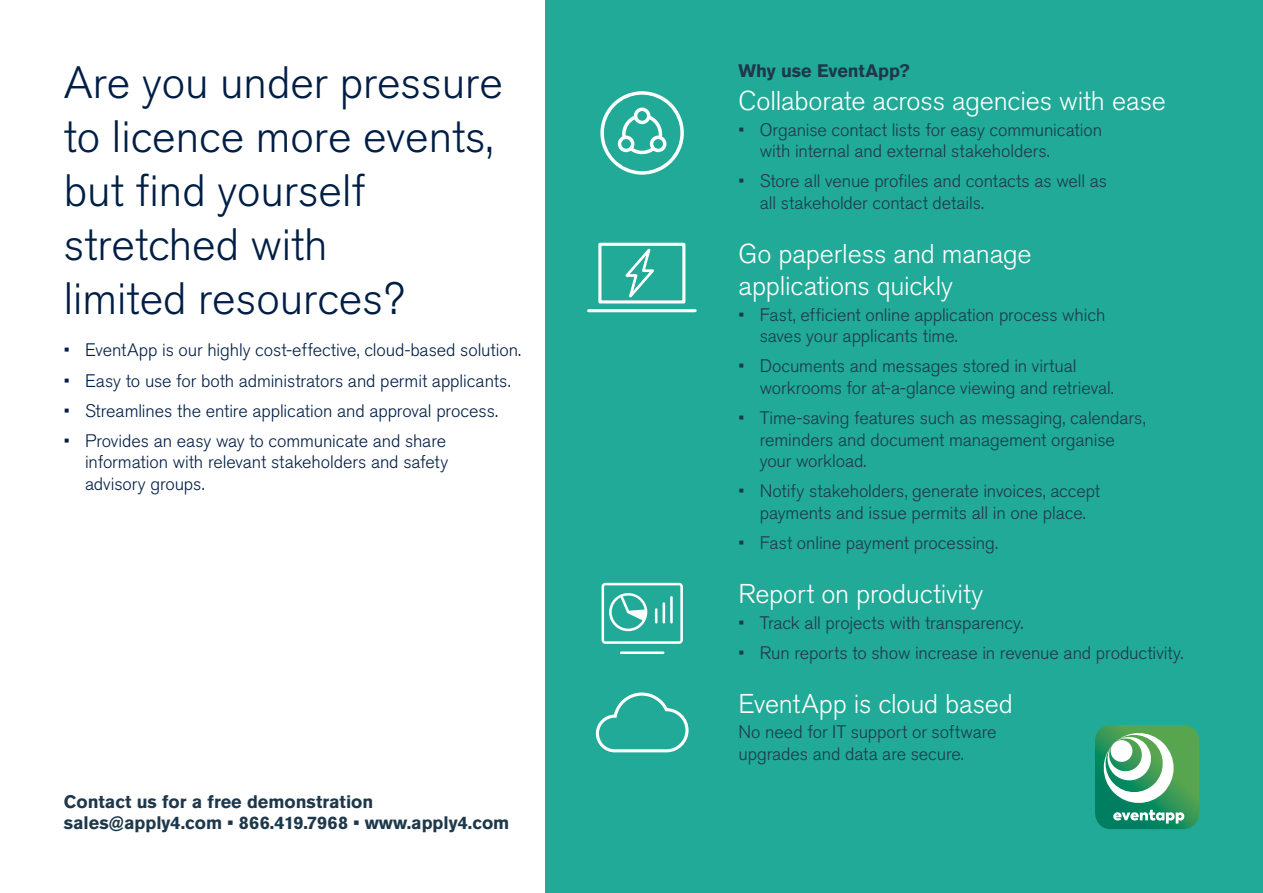
<style>
.page{position:relative;width:1263px;height:893px;background:#fff}
.page>*{position:absolute;margin:0;border:0;box-sizing:border-box;transform-origin:0 0}
.t1{font:300 45px/54px "Akzidenz Grotesk Pro";color:#001e45}
.t2{font:300 27px/32.4px "Akzidenz Grotesk Pro";letter-spacing:-.005em;color:#fff}
.t3{font:300 18px/21.6px "Akzidenz Grotesk Pro";letter-spacing:-.005em;color:#1e384b}
.t4{font:300 18px/21.6px "Akzidenz Grotesk Pro";letter-spacing:-.005em;color:#001e45;text-align:justify}
.t5{font:700 18px/21.6px "Akzidenz Grotesk Pro";color:#1e384b}
</style>
<div class="page">
<div style="left:546px;top:0;width:717px;height:893px;background:#20aa97"></div>
<svg style="left:600px;top:91px;width:84px;height:84px"></svg>
<div style="left:598px;top:243px;width:87px;height:60px;border:3px solid #fff"></div>
<hr style="left:589px;top:309px;width:106px;height:3px;background:#fff">
<svg style="left:621px;top:242px;width:35px;height:62px"></svg>
<svg style="left:601px;top:583px;width:82px;height:61px"></svg>
<hr style="left:620px;top:651px;width:44px;height:3px;background:#fff">
<svg style="left:595px;top:692px;width:94px;height:61px"></svg>
<svg style="left:1095px;top:725px;width:104px;height:104px;background:#61af81"></svg>
<h1 class="t1" style="left:64px;top:55px;width:441px">Are you under pressure to licence more events, but find yourself stretched with<br>limited resources?</h1>
<p class="t4" style="left:64px;top:339px;width:459px">• EventApp is our highly cost-effective, cloud-based solution.</p>
<p class="t4" style="left:64px;top:369px;width:448px">• Easy to use for both administrators and permit applicants.</p>
<p class="t4" style="left:64px;top:400px;width:436px">• Streamlines the entire application and approval process.</p>
<p class="t4" style="left:85px;top:430px;width:365px;text-indent:-21px">• Provides an easy way to communicate and share information with relevant stakeholders and safety advisory groups.</p>
<p class="t5" style="left:64px;top:790px;width:447px">Contact us for a free demonstration sales@apply4.com • 866.419.7968 • www.apply4.com</p>
<p class="t5" style="left:738px;top:60px;width:173px">Why use EventApp?</p>
<h2 class="t2" style="left:738px;top:84px;width:429px">Collaborate across agencies with ease</h2>
<p class="t3" style="left:760px;top:118px;width:344px;text-indent:-21px">• Organise contact lists for easy communication with internal and external stakeholders.</p>
<p class="t3" style="left:760px;top:170px;width:349px;text-indent:-21px">• Store all venue profiles and contacts as well as all stakeholder contact details.</p>
<h2 class="t2" style="left:738px;top:237px;width:295px">Go paperless and manage applications quickly</h2>
<p class="t3" style="left:760px;top:304px;width:347px;text-indent:-21px">• Fast, efficient online application process which saves your applicants time.</p>
<p class="t3" style="left:760px;top:355px;width:356px;text-indent:-21px">• Documents and messages stored in virtual workrooms for at-a-glance viewing and retrieval.</p>
<p class="t3" style="left:760px;top:407px;width:387px;text-indent:-21px">• Time-saving features such as messaging, calendars, reminders and document management organise your workload.</p>
<p class="t3" style="left:738px;top:480px;width:363px;text-align:center">• Notify stakeholders, generate invoices, accept payments and issue permits all in one place.</p>
<p class="t3" style="left:738px;top:532px;width:261px">• Fast online payment processing.</p>
<h2 class="t2" style="left:738px;top:577px;width:246px">Report on productivity</h2>
<p class="t3" style="left:738px;top:612px;width:286px">• Track all projects with transparency.</p>
<p class="t3" style="left:738px;top:642px;width:446px">• Run reports to show increase in revenue and productivity.</p>
<h2 class="t2" style="left:738px;top:687px;width:276px">EventApp is cloud based</h2>
<p class="t3" style="left:738px;top:721px;width:260px">No need for IT support or software upgrades and data are secure.</p>
</div>
